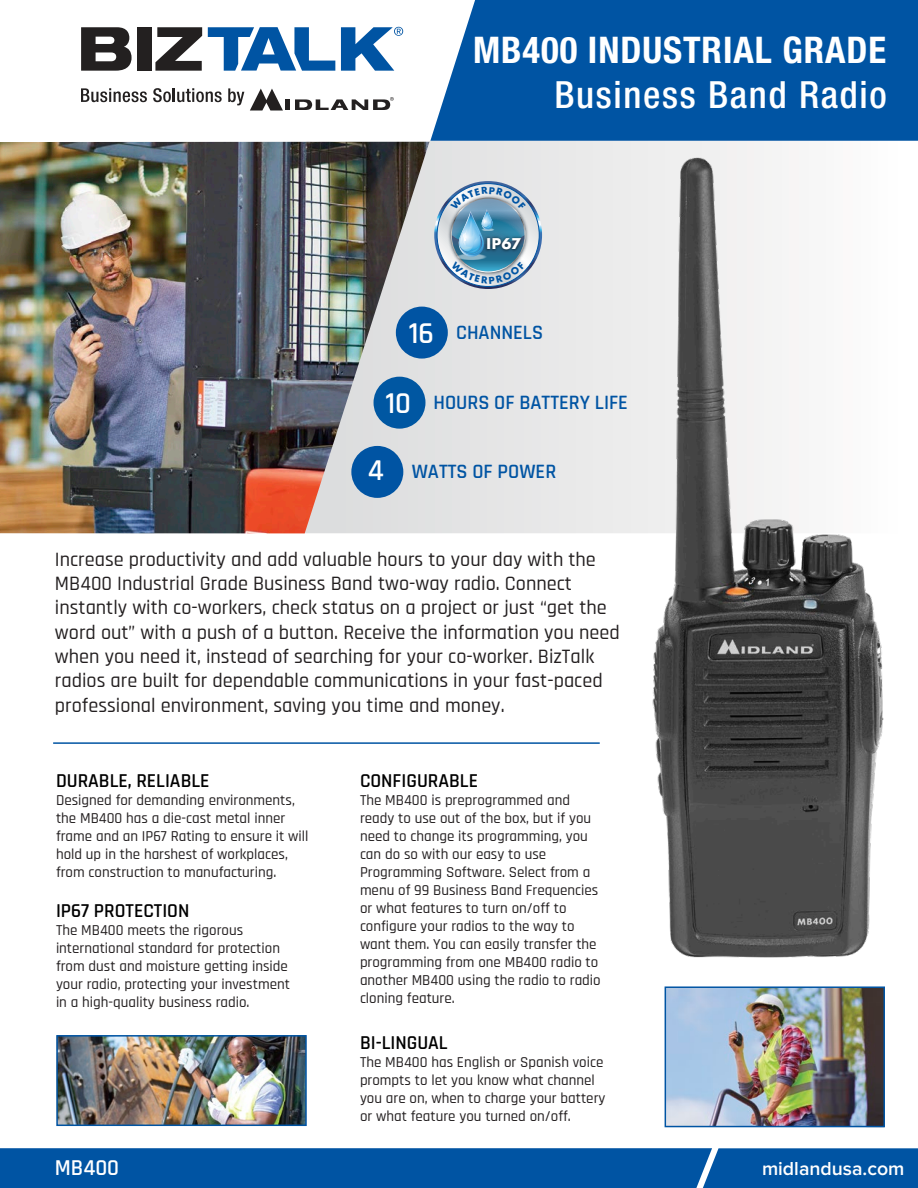
<style>
.page{position:relative;width:918px;height:1188px;background:#fff}
.page>*{position:absolute;margin:0;border:0;box-sizing:border-box;transform-origin:0 0}
.t1{font:500 condensed 37.5px "Helvetica Neue";letter-spacing:.045em;color:#fff}
.t2{font:700 condensed 36.75px "Helvetica Neue";letter-spacing:.025em;color:#fff}
.t3{font:600 30px "Rajdhani";color:#fff}
.t4{font:600 22.5px "Rajdhani";color:#fff}
.t5{font:500 20.25px/24.3px "Rajdhani";color:#231f20}
.t6{font:600 20.25px "Rajdhani";color:#0054a3}
.t7{font:600 19.5px "Rajdhani";color:#010101}
.t8{font:600 19.5px "Proxima Nova";color:#fff}
.t9{font:500 15px/18px "Rajdhani";color:#231f20}
.t10{font:14.25px "Futura Maxi CG Bold";color:#fff}
.s1{font-size:30px;color:#fff}
</style>
<div class="page">
<div style="left:430px;top:0;width:488px;height:141px;background:#0054a3"></div>
<div style="left:303px;top:141px;width:290px;height:392px;background:#e6e6e7"></div>
<div style="left:0;top:1148px;width:918px;height:40px;background:#0054a3"></div>
<div style="left:396px;top:307px;width:52px;height:52px;background:#0054a3;border-radius:50%"></div>
<hr style="left:53px;top:742px;width:547px;height:2px;background:#0054a3">
<hr style="left:286px;top:99px;width:4px;height:11px;background:#232020">
<svg style="left:295px;top:97px;width:99px;height:13px"></svg>
<svg style="left:250px;top:89px;width:33px;height:22px"></svg>
<svg style="left:81px;top:88px;width:66px;height:14px"></svg>
<svg style="left:153px;top:88px;width:69px;height:14px"></svg>
<svg style="left:228px;top:88px;width:16px;height:17px"></svg>
<svg style="left:81px;top:27px;width:51px;height:44px"></svg>
<div style="left:137px;top:27px;width:15px;height:44px;background:#232020"></div>
<svg style="left:155px;top:27px;width:47px;height:44px"></svg>
<svg style="left:208px;top:27px;width:127px;height:44px"></svg>
<svg style="left:341px;top:27px;width:62px;height:44px"></svg>
<img style="left:0;top:142px;width:429px;height:391px">
<img style="left:668px;top:989px;width:214px;height:135px">
<div style="left:665px;top:986px;width:220px;height:141px;border:2px solid #0054a3"></div>
<img style="left:593px;top:132px;width:325px;height:826px">
<svg style="left:434px;top:181px;width:108px;height:108px"></svg>
<svg style="left:437px;top:184px;width:102px;height:102px"></svg>
<img style="left:446px;top:193px;width:85px;height:84px">
<img style="left:59px;top:1038px;width:245px;height:85px">
<div style="left:56px;top:1035px;width:251px;height:91px;border:2px solid #0054a3"></div>
<img style="left:447px;top:187px;width:82px;height:97px">
<h2 class="t2" style="left:473px;top:27px;width:415px">MB400 INDUSTRIAL GRADE</h2>
<h1 class="t1" style="left:555px;top:72px;width:334px">Business Band Radio</h1>
<p class="t10" style="left:486px;top:234px;width:36px">IP67</p>
<h3 class="t6" style="left:409px;top:320px;width:136px"><span class="s1">16</span> CHANNELS</h3>
<h3 class="t6" style="left:385px;top:390px;width:244px"><span class="s1">10</span> HOURS OF BATTERY LIFE</h3>
<h3 class="t3" style="left:368px;top:453px;width:17px">4</h3>
<h3 class="t6" style="left:412px;top:460px;width:146px">WATTS OF POWER</h3>
<p class="t5" style="left:55px;top:548px;width:566px">Increase productivity and add valuable hours to your day with the MB400 Industrial Grade Business Band two-way radio. Connect instantly with co-workers, check status on a project or just “get the word out” with a push of a button. Receive the information you need when you need it, instead of searching for your co-worker. BizTalk radios are built for dependable communications in your fast-paced professional environment, saving you time and money.</p>
<h3 class="t7" style="left:56px;top:769px;width:155px">DURABLE, RELIABLE</h3>
<p class="t9" style="left:56px;top:792px;width:254px">Designed for demanding environments, the MB400 has a die-cast metal inner frame and an IP67 Rating to ensure it will hold up in the harshest of workplaces, from construction to manufacturing.</p>
<h3 class="t7" style="left:56px;top:899px;width:135px">IP67 PROTECTION</h3>
<p class="t9" style="left:56px;top:922px;width:235px">The MB400 meets the rigorous international standard for protection from dust and moisture getting inside your radio, protecting your investment in a high-quality business radio.</p>
<h3 class="t7" style="left:360px;top:769px;width:120px">CONFIGURABLE</h3>
<p class="t9" style="left:360px;top:792px;width:242px">The MB400 is preprogrammed and ready to use out of the box, but if you need to change its programming, you can do so with our easy to use Programming Software. Select from a menu of 99 Business Band Frequencies or what features to turn on/off to configure your radios to the way to want them. You can easily transfer the programming from one MB400 radio to another MB400 using the radio to radio cloning feature.</p>
<h3 class="t7" style="left:360px;top:1031px;width:89px">BI-LINGUAL</h3>
<p class="t9" style="left:360px;top:1054px;width:247px">The MB400 has English or Spanish voice prompts to let you know what channel you are on, when to charge your battery or what feature you turned on/off.</p>
<h3 class="t4" style="left:55px;top:1155px;width:66px">MB400</h3>
<h3 class="t8" style="left:762px;top:1160px;width:144px">midlandusa.com</h3>
</div>
